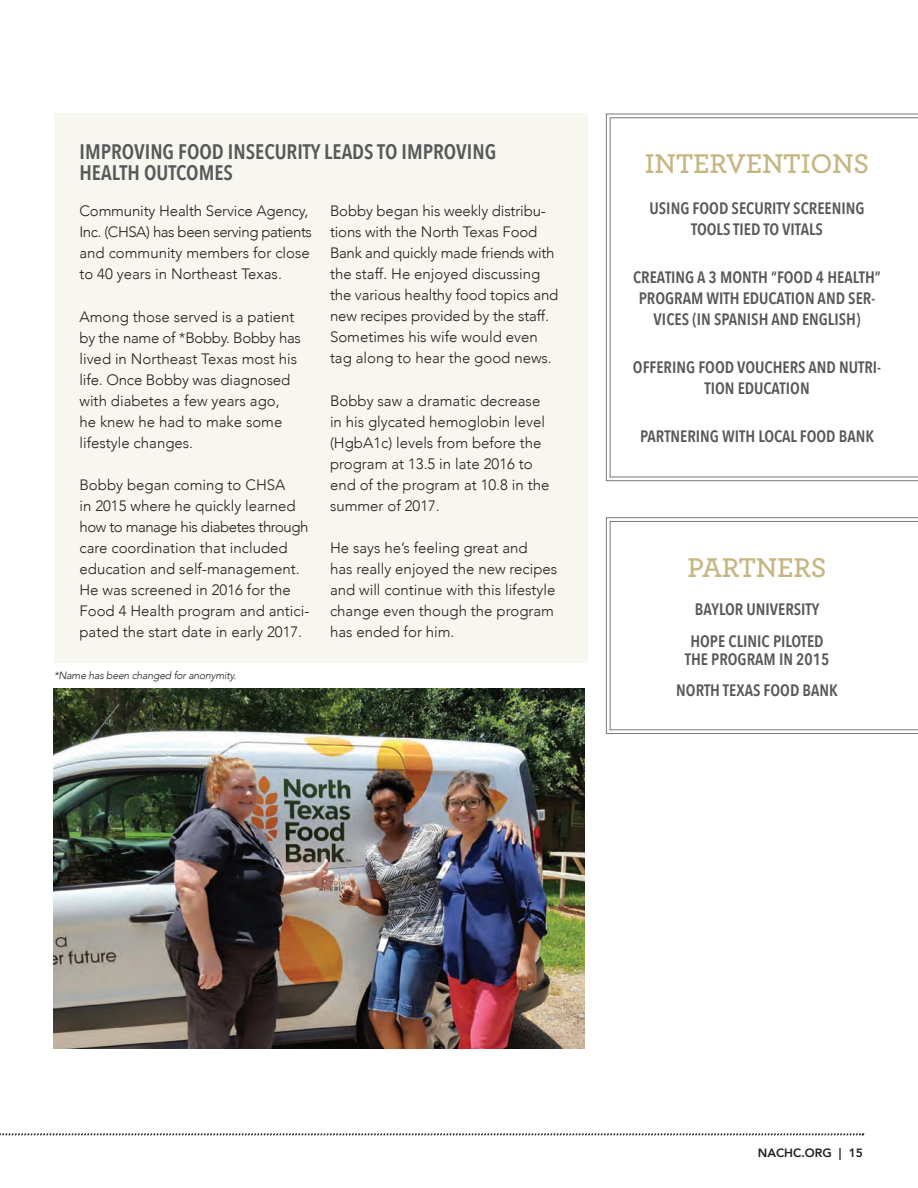
<style>
.page{position:relative;width:918px;height:1188px;background:#fff}
.page>*{position:absolute;margin:0;border:0;box-sizing:border-box;transform-origin:0 0}
.t1{font:600 28.5px "Archer";letter-spacing:-.01em;color:#c6b681}
.t2{font:600 21px/21px "Avenir Next Condensed";color:#57585a}
.t3{font:600 16.5px/21px "Avenir Next Condensed";color:#57585a;text-align:center}
.t4{font:300 15px/21px "Avenir";color:#231f20}
.t5{font:800 12px "Avenir";color:#231f20}
.t6{font:italic 300 10.5px "Avenir";letter-spacing:-.02em;color:#231f20}
</style>
<div class="page">
<svg style="left:0;top:1133px;width:864px;height:3px"></svg>
<svg style="left:606px;top:517px;width:312px;height:217px"></svg>
<svg style="left:610px;top:521px;width:308px;height:209px"></svg>
<svg style="left:606px;top:113px;width:312px;height:368px"></svg>
<svg style="left:610px;top:117px;width:308px;height:360px"></svg>
<img style="left:54px;top:688px;width:531px;height:361px">
<div style="left:54px;top:114px;width:534px;height:549px;background:#f7f6ef"></div>
<p class="t2" style="left:80px;top:141px;width:418px">IMPROVING FOOD INSECURITY LEADS TO IMPROVING<br>HEALTH OUTCOMES</p>
<p class="t4" style="left:80px;top:200px;width:234px">Community Health Service Agency, Inc. (CHSA) has been serving patients and community members for close to 40 years in Northeast Texas.</p>
<p class="t4" style="left:80px;top:306px;width:223px">Among those served is a patient by the name of *Bobby. Bobby has lived in Northeast Texas most his life. Once Bobby was diagnosed with diabetes a few years ago,<br>he knew he had to make some lifestyle changes.</p>
<p class="t4" style="left:80px;top:475px;width:231px">Bobby began coming to CHSA<br>in 2015 where he quickly learned how to manage his diabetes through care coordination that included education and self-management.<br>He was screened in 2016 for the<br>Food 4 Health program and antici&shy;pated the start date in early 2017.</p>
<p class="t4" style="left:330px;top:200px;width:230px">Bobby began his weekly distribu&shy;tions with the North Texas Food<br>Bank and quickly made friends with the staff. He enjoyed discussing the various healthy food topics and new recipes provided by the staff.<br>Sometimes his wife would even tag along to hear the good news.</p>
<p class="t4" style="left:330px;top:390px;width:221px">Bobby saw a dramatic decrease in his glycated hemoglobin level (HgbA1c) levels from before the program at 13.5 in late 2016 to end of the program at 10.8 in the summer of 2017.</p>
<p class="t4" style="left:330px;top:538px;width:229px">He says he’s feeling great and<br>has really enjoyed the new recipes and will continue with this lifestyle change even though the program has ended for him.</p>
<p class="t6" style="left:54px;top:669px;width:184px">*Name has been changed for anonymity.</p>
<p class="t1" style="left:645px;top:142px;width:226px">INTERVENTIONS</p>
<p class="t3" style="left:650px;top:198px;width:216px">USING FOOD SECURITY SCREENING<br>TOOLS TIED TO VITALS</p>
<p class="t3" style="left:633px;top:267px;width:249px">CREATING A 3 MONTH “FOOD 4 HEALTH”<br>PROGRAM WITH EDUCATION AND SER-<br>VICES (IN SPANISH AND ENGLISH)</p>
<p class="t3" style="left:633px;top:357px;width:250px">OFFERING FOOD VOUCHERS AND NUTRI-<br>TION EDUCATION</p>
<p class="t3" style="left:640px;top:426px;width:235px">PARTNERING WITH LOCAL FOOD BANK</p>
<p class="t1" style="left:687px;top:546px;width:141px">PARTNERS</p>
<p class="t3" style="left:695px;top:598px;width:126px">BAYLOR UNIVERSITY</p>
<p class="t3" style="left:685px;top:631px;width:146px;line-height:18px">HOPE CLINIC PILOTED<br>THE PROGRAM IN 2015</p>
<p class="t3" style="left:676px;top:679px;width:163px">NORTH TEXAS FOOD BANK</p>
<p class="t5" style="left:758px;top:1144px;width:107px">NACHC.ORG | 15</p>
</div>
